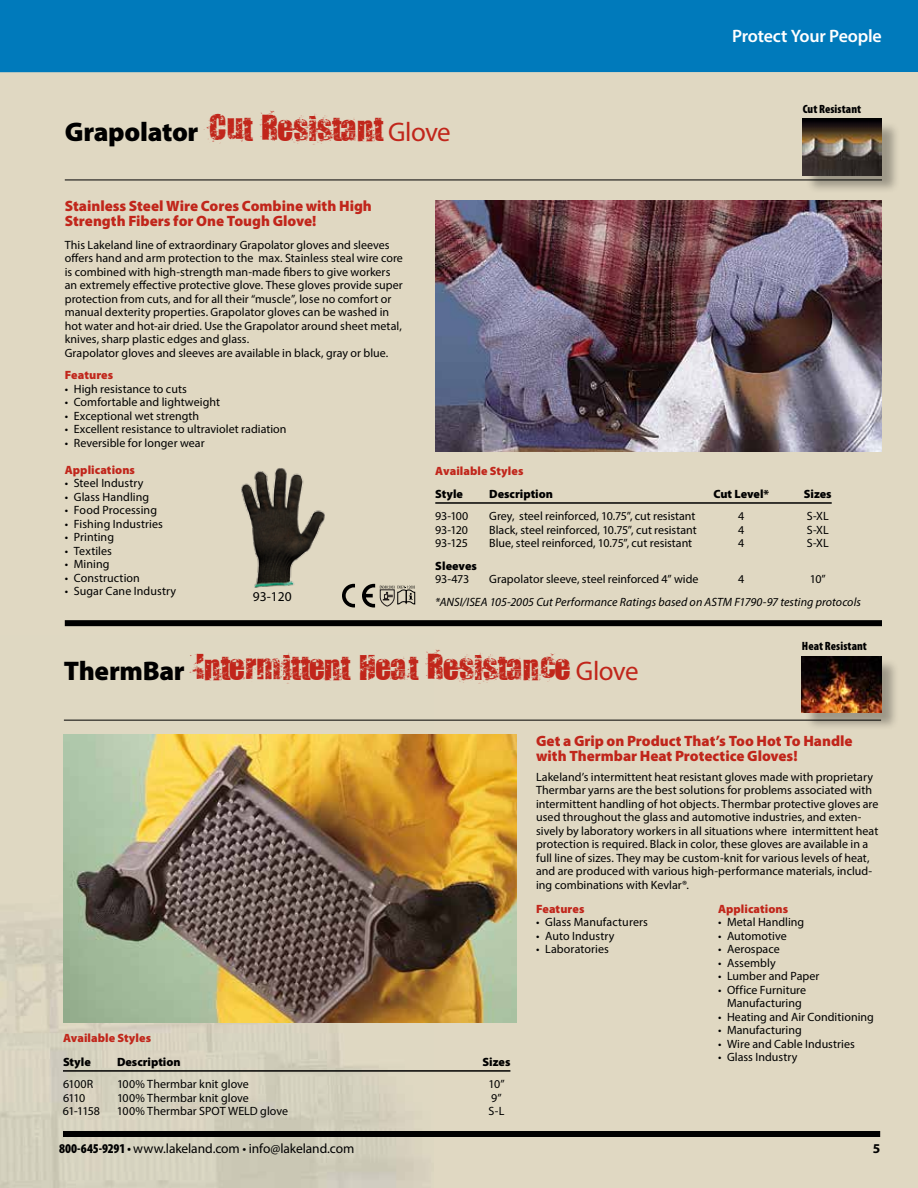
<style>
.page{position:relative;width:918px;height:1188px;background:#e0d8c2}
.page>*{position:absolute;margin:0;border:0;box-sizing:border-box;transform-origin:0 0}
.t1{font:27px "Smudgers";letter-spacing:-.005em;color:#c1261b}
.t2{font:600 18px "Myriad Pro";letter-spacing:-.015em;color:#fff}
.t3{font:900 15px/15px "Myriad Pro";color:#c1261b}
.t4{font:13.5px "Myriad Pro";letter-spacing:-.01em;color:#000}
.t5{font:700 13.5px "Myriad Pro";color:#000}
.t6{font:12px/13.5px "Myriad Pro";color:#000}
.t7{font:italic 12px "Myriad Pro";letter-spacing:.005em;color:#000}
.t8{font:900 12px "Myriad Pro";letter-spacing:.005em;color:#c1261b}
.t9{font:900 12px "Myriad Pro";color:#000}
.t10{font:900 condensed 12px "Myriad Pro";letter-spacing:.01em;color:#000}
.s1{font-family:"Myriad Pro";font-weight:900;color:#000}
.s2{font-family:"Myriad Pro"}
.s3{font-weight:900;font-stretch:condensed}
</style>
<div class="page">
<img style="left:0;top:719px;width:433px;height:469px">
<div style="left:63px;top:1131px;width:817px;height:6px;background:#000"></div>
<div style="left:65px;top:620px;width:817px;height:6px;background:#000"></div>
<hr style="left:65px;top:180px;width:817px;height:1px;background:#000">
<svg style="left:342px;top:584px;width:13px;height:23px"></svg>
<svg style="left:362px;top:584px;width:53px;height:24px"></svg>
<img style="left:435px;top:200px;width:447px;height:252px">
<img style="left:63px;top:735px;width:454px;height:287px">
<img style="left:241px;top:468px;width:84px;height:120px">
<hr style="left:435px;top:502px;width:397px;height:2px;background:#000">
<div style="left:805px;top:121px;width:96px;height:73px;background:#000;opacity:.3"></div>
<img style="left:803px;top:119px;width:79px;height:56px">
<hr style="left:64px;top:720px;width:817px;height:1px;background:#000">
<hr style="left:63px;top:1070px;width:447px;height:2px;background:#000">
<div style="left:804px;top:658px;width:96px;height:73px;background:#000;opacity:.3"></div>
<img style="left:802px;top:656px;width:79px;height:56px">
<div style="left:0;top:0;width:918px;height:72px;background:#007abb"></div>
<h1 class="t1" style="left:65px;top:106px;width:388px"><span class="s1">Grapolator</span> Cut Resistant <span class="s2">Glove</span></h1>
<h2 class="t2" style="left:732px;top:25px;width:151px">Protect Your People</h2>
<p class="t10" style="left:803px;top:101px;width:60px">Cut Resistant</p>
<p class="t3" style="left:65px;top:198px;width:309px">Stainless Steel Wire Cores Combine with High<br>Strength Fibers for One Tough Glove!</p>
<p class="t6" style="left:65px;top:238px;width:340px">This Lakeland line of extraordinary Grapolator gloves and sleeves offers hand and arm protection to the max. Stainless steal wire core is combined with high-strength man-made fibers to give workers an extremely effective protective glove. These gloves provide super protection from cuts, and for all their “muscle”, lose no comfort or manual dexterity properties. Grapolator gloves can be washed in hot water and hot-air dried. Use the Grapolator around sheet metal, knives, sharp plastic edges and glass.<br>Grapolator gloves and sleeves are available in black, gray or blue.</p>
<p class="t8" style="left:65px;top:367px;width:50px">Features</p>
<p class="t6" style="left:65px;top:382px;width:124px">• High resistance to cuts</p>
<p class="t6" style="left:65px;top:395px;width:157px">• Comfortable and lightweight</p>
<p class="t6" style="left:65px;top:409px;width:136px">• Exceptional wet strength</p>
<p class="t6" style="left:65px;top:422px;width:223px">• Excellent resistance to ultraviolet radiation</p>
<p class="t6" style="left:65px;top:436px;width:141px">• Reversible for longer wear</p>
<p class="t8" style="left:65px;top:462px;width:72px">Applications</p>
<p class="t6" style="left:65px;top:476px;width:80px">• Steel Industry</p>
<p class="t6" style="left:65px;top:490px;width:86px">• Glass Handling</p>
<p class="t6" style="left:65px;top:503px;width:94px">• Food Processing</p>
<p class="t6" style="left:65px;top:517px;width:100px">• Fishing Industries</p>
<p class="t6" style="left:65px;top:530px;width:51px">• Printing</p>
<p class="t6" style="left:65px;top:544px;width:49px">• Textiles</p>
<p class="t6" style="left:65px;top:557px;width:46px">• Mining</p>
<p class="t6" style="left:65px;top:571px;width:77px">• Construction</p>
<p class="t6" style="left:65px;top:584px;width:113px">• Sugar Cane Industry</p>
<p class="t4" style="left:253px;top:588px;width:40px">93-120</p>
<p class="t8" style="left:435px;top:463px;width:90px">Available Styles</p>
<p class="t9" style="left:435px;top:486px;width:29px">Style</p>
<p class="t9" style="left:489px;top:486px;width:65px">Description</p>
<p class="t9" style="left:713px;top:486px;width:57px">Cut Level*</p>
<p class="t9" style="left:804px;top:486px;width:29px">Sizes</p>
<p class="t6" style="left:435px;top:509px;width:35px">93-100</p>
<p class="t6" style="left:489px;top:509px;width:208px">Grey, steel reinforced, 10.75”, cut resistant</p>
<p class="t6" style="left:738px;top:509px;width:8px">4</p>
<p class="t6" style="left:807px;top:509px;width:23px">S-XL</p>
<p class="t6" style="left:435px;top:523px;width:34px">93-120</p>
<p class="t6" style="left:489px;top:523px;width:209px">Black, steel reinforced, 10.75”, cut resistant</p>
<p class="t6" style="left:738px;top:523px;width:8px">4</p>
<p class="t6" style="left:807px;top:523px;width:23px">S-XL</p>
<p class="t6" style="left:435px;top:536px;width:34px">93-125</p>
<p class="t6" style="left:489px;top:536px;width:204px">Blue, steel reinforced, 10.75”, cut resistant</p>
<p class="t6" style="left:738px;top:536px;width:8px">4</p>
<p class="t6" style="left:807px;top:536px;width:23px">S-XL</p>
<p class="t9" style="left:435px;top:558px;width:43px">Sleeves</p>
<p class="t6" style="left:435px;top:572px;width:36px">93-473</p>
<p class="t6" style="left:489px;top:572px;width:211px">Grapolator sleeve, steel reinforced 4” wide</p>
<p class="t6" style="left:738px;top:572px;width:8px">4</p>
<p class="t6" style="left:810px;top:572px;width:18px">10”</p>
<p class="t7" style="left:435px;top:594px;width:427px">*ANSI/ISEA 105-2005 Cut Performance Ratings based on ASTM F1790-97 testing protocols</p>
<h1 class="t1" style="left:64px;top:646px;width:576px"><span class="s1">ThermBar</span> Intermittent Heat Resistance <span class="s2">Glove</span></h1>
<p class="t10" style="left:802px;top:638px;width:67px">Heat Resistant</p>
<p class="t8" style="left:63px;top:1030px;width:90px">Available Styles</p>
<p class="t9" style="left:63px;top:1054px;width:29px">Style</p>
<p class="t9" style="left:117px;top:1054px;width:65px">Description</p>
<p class="t9" style="left:483px;top:1054px;width:29px">Sizes</p>
<p class="t6" style="left:63px;top:1077px;width:32px">6100R</p>
<p class="t6" style="left:117px;top:1077px;width:133px">100% Thermbar knit glove</p>
<p class="t6" style="left:488px;top:1077px;width:18px">10”</p>
<p class="t6" style="left:63px;top:1091px;width:24px">6110</p>
<p class="t6" style="left:117px;top:1091px;width:133px">100% Thermbar knit glove</p>
<p class="t6" style="left:491px;top:1091px;width:12px">9”</p>
<p class="t6" style="left:63px;top:1104px;width:39px">61-1158</p>
<p class="t6" style="left:117px;top:1104px;width:173px">100% Thermbar SPOT WELD glove</p>
<p class="t6" style="left:489px;top:1104px;width:17px">S-L</p>
<p class="t3" style="left:536px;top:733px;width:318px">Get a Grip on Product That’s Too Hot To Handle with Thermbar Heat Protectice Gloves!</p>
<p class="t6" style="left:536px;top:770px;width:344px">Lakeland’s intermittent heat resistant gloves made with proprietary Thermbar yarns are the best solutions for problems associated with intermittent handling of hot objects. Thermbar protective gloves are used throughout the glass and automotive industries, and exten&shy;sively by laboratory workers in all situations where intermittent heat protection is required. Black in color, these gloves are available in a full line of sizes. They may be custom-knit for various levels of heat, and are produced with various high-performance materials, includ&shy;ing combinations with Kevlar®.</p>
<p class="t8" style="left:536px;top:901px;width:50px">Features</p>
<p class="t6" style="left:536px;top:915px;width:113px">• Glass Manufacturers</p>
<p class="t6" style="left:536px;top:929px;width:80px">• Auto Industry</p>
<p class="t6" style="left:536px;top:942px;width:74px">• Laboratories</p>
<p class="t8" style="left:718px;top:901px;width:72px">Applications</p>
<p class="t6" style="left:718px;top:915px;width:88px">• Metal Handling</p>
<p class="t6" style="left:718px;top:929px;width:70px">• Automotive</p>
<p class="t6" style="left:718px;top:942px;width:63px">• Aerospace</p>
<p class="t6" style="left:718px;top:956px;width:59px">• Assembly</p>
<p class="t6" style="left:718px;top:969px;width:103px">• Lumber and Paper</p>
<p class="t6" style="left:718px;top:983px;width:90px;text-align:center">• Office Furniture<br>Manufacturing</p>
<p class="t6" style="left:718px;top:1010px;width:157px">• Heating and Air Conditioning</p>
<p class="t6" style="left:718px;top:1023px;width:85px">• Manufacturing</p>
<p class="t6" style="left:718px;top:1037px;width:138px">• Wire and Cable Industries</p>
<p class="t6" style="left:718px;top:1050px;width:81px">• Glass Industry</p>
<p class="t4" style="left:59px;top:1140px;width:297px"><span class="s3">800-645-9291 •</span> www.lakeland.com • info@lakeland.com</p>
<p class="t5" style="left:873px;top:1140px;width:9px">5</p>
</div>
